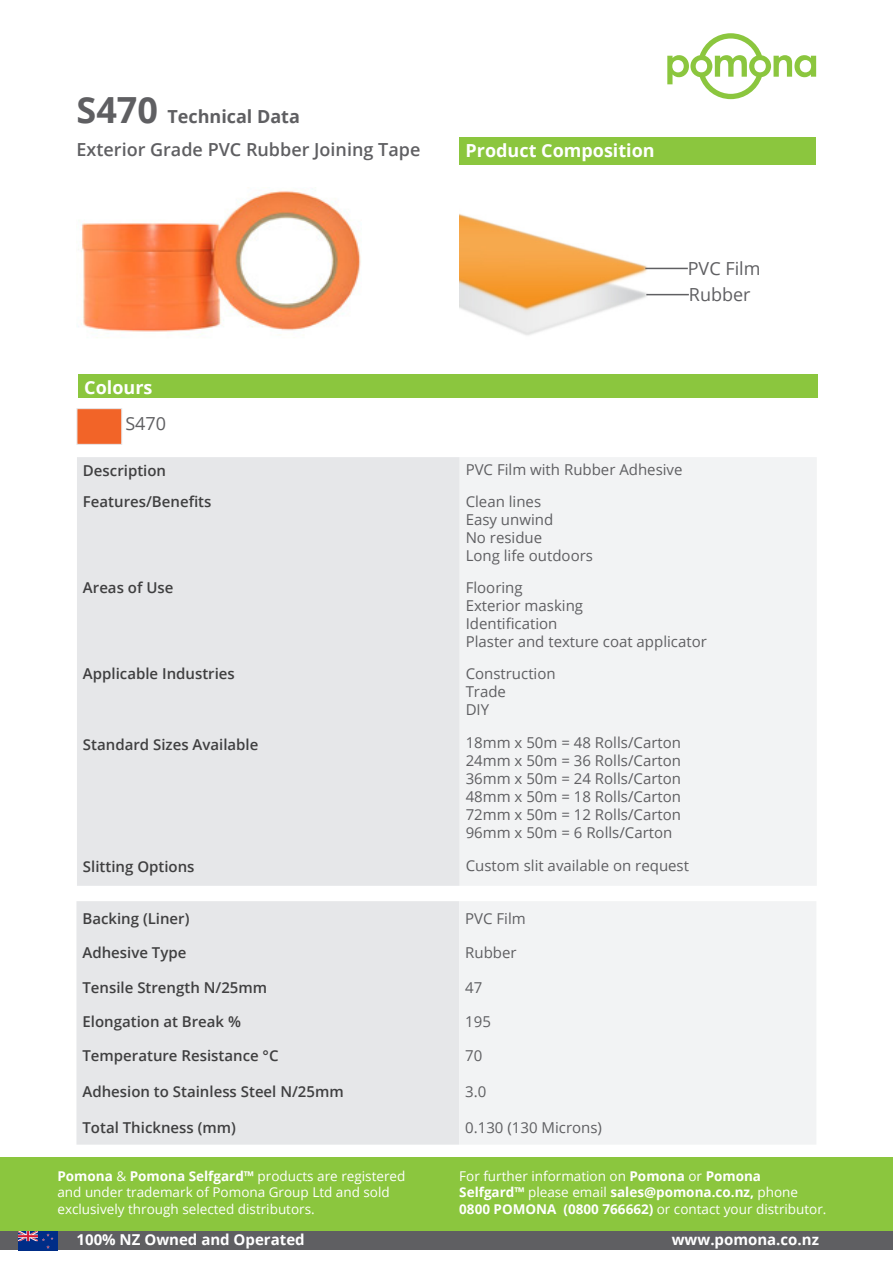
<style>
.page{position:relative;width:893px;height:1263px;background:#fff}
.page>*{position:absolute;margin:0;border:0;box-sizing:border-box;transform-origin:0 0}
.t1{font:600 18px "Open Sans";color:#5f5f62}
.t2{font:700 18px "Open Sans";color:#fff}
.t3{font:700 18px "Open Sans";color:#5f5f62}
.t4{font:18px "Open Sans";color:#5f5f62}
.t5{font:15px "Open Sans";color:#5f5f62}
.t6{font:600 15px "Open Sans";color:#3f3f40}
.t7{font:700 15px "Open Sans";color:#fff}
.t8{font:13.5px/16.2px "Open Sans";color:#fff}
.t9{font:700 13.5px "Open Sans";color:#fff}
.s1{font-size:36px}
.s2{font-weight:700}
.s3{font-weight:400}
</style>
<div class="page">
<div style="left:0;top:1158px;width:893px;height:74px;background:#8bc63e"></div>
<div style="left:77px;top:457px;width:383px;height:429px;background:#e6e7e9"></div>
<div style="left:460px;top:457px;width:357px;height:429px;background:#f2f3f4"></div>
<img style="left:459px;top:213px;width:193px;height:122px">
<div style="left:459px;top:137px;width:357px;height:28px;background:#8bc63e"></div>
<img style="left:77px;top:188px;width:284px;height:150px">
<div style="left:78px;top:375px;width:739px;height:23px;background:#8bc63e"></div>
<div style="left:77px;top:408px;width:45px;height:37px;background:#f26428;border:1px solid #e6e7e9"></div>
<hr style="left:645px;top:268px;width:43px;height:1px;background:#5f5f62">
<hr style="left:646px;top:294px;width:43px;height:1px;background:#5f5f62">
<div style="left:0;top:1232px;width:893px;height:18px;background:#5f5f62"></div>
<img style="left:18px;top:1232px;width:39px;height:18px">
<div style="left:76px;top:901px;width:383px;height:243px;background:#e6e7e9"></div>
<div style="left:459px;top:901px;width:357px;height:243px;background:#f2f3f4"></div>
<svg style="left:667px;top:33px;width:149px;height:66px"></svg>
<p class="t3" style="left:77px;top:104px;width:225px"><span class="s1">S470</span> Technical Data</p>
<p class="t1" style="left:77px;top:137px;width:345px">Exterior Grade PVC Rubber Joining Tape</p>
<p class="t2" style="left:466px;top:138px;width:191px">Product Composition</p>
<p class="t2" style="left:84px;top:375px;width:70px">Colours</p>
<p class="t4" style="left:125px;top:411px;width:42px">S470</p>
<p class="t4" style="left:688px;top:256px;width:74px">PVC Film</p>
<p class="t4" style="left:689px;top:282px;width:63px">Rubber</p>
<p class="t6" style="left:83px;top:460px;width:85px">Description</p>
<p class="t5" style="left:466px;top:459px;width:218px">PVC Film with Rubber Adhesive</p>
<p class="t6" style="left:83px;top:491px;width:130px">Features/Benefits</p>
<p class="t5" style="left:466px;top:491px;width:77px">Clean lines</p>
<p class="t5" style="left:466px;top:509px;width:89px">Easy unwind</p>
<p class="t5" style="left:466px;top:527px;width:78px">No residue</p>
<p class="t5" style="left:466px;top:545px;width:129px">Long life outdoors</p>
<p class="t6" style="left:83px;top:577px;width:92px">Areas of Use</p>
<p class="t5" style="left:466px;top:577px;width:58px">Flooring</p>
<p class="t5" style="left:466px;top:595px;width:119px">Exterior masking</p>
<p class="t5" style="left:466px;top:613px;width:93px">Identification</p>
<p class="t5" style="left:466px;top:631px;width:243px">Plaster and texture coat applicator</p>
<p class="t6" style="left:83px;top:664px;width:153px">Applicable Industries</p>
<p class="t5" style="left:466px;top:663px;width:92px">Construction</p>
<p class="t5" style="left:466px;top:681px;width:42px">Trade</p>
<p class="t5" style="left:466px;top:699px;width:25px">DIY</p>
<p class="t6" style="left:83px;top:734px;width:177px">Standard Sizes Available</p>
<p class="t5" style="left:466px;top:732px;width:217px">18mm x 50m = 48 Rolls/Carton</p>
<p class="t5" style="left:466px;top:750px;width:217px">24mm x 50m = 36 Rolls/Carton</p>
<p class="t5" style="left:466px;top:768px;width:217px">36mm x 50m = 24 Rolls/Carton</p>
<p class="t5" style="left:466px;top:786px;width:217px">48mm x 50m = 18 Rolls/Carton</p>
<p class="t5" style="left:466px;top:804px;width:217px">72mm x 50m = 12 Rolls/Carton</p>
<p class="t5" style="left:466px;top:822px;width:208px">96mm x 50m = 6 Rolls/Carton</p>
<p class="t6" style="left:83px;top:856px;width:113px">Slitting Options</p>
<p class="t5" style="left:466px;top:856px;width:225px">Custom slit available on request</p>
<p class="t6" style="left:82px;top:908px;width:109px">Backing (Liner)</p>
<p class="t5" style="left:465px;top:908px;width:62px">PVC Film</p>
<p class="t6" style="left:82px;top:942px;width:105px">Adhesive Type</p>
<p class="t5" style="left:465px;top:942px;width:53px">Rubber</p>
<p class="t6" style="left:82px;top:977px;width:186px">Tensile Strength N/25mm</p>
<p class="t5" style="left:465px;top:977px;width:19px">47</p>
<p class="t6" style="left:82px;top:1011px;width:160px">Elongation at Break %</p>
<p class="t5" style="left:465px;top:1011px;width:27px">195</p>
<p class="t6" style="left:82px;top:1045px;width:198px">Temperature Resistance °C</p>
<p class="t5" style="left:465px;top:1045px;width:19px">70</p>
<p class="t6" style="left:82px;top:1081px;width:263px">Adhesion to Stainless Steel N/25mm</p>
<p class="t5" style="left:465px;top:1081px;width:23px">3.0</p>
<p class="t6" style="left:82px;top:1117px;width:155px">Total Thickness (mm)</p>
<p class="t5" style="left:465px;top:1118px;width:138px">0.130 (130 Microns)</p>
<p class="t8" style="left:57px;top:1168px;width:349px"><span class="s2">Pomona</span> &amp; <span class="s2">Pomona Selfgard™</span> products are registered and under trademark of Pomona Group Ltd and sold</p>
<p class="t8" style="left:57px;top:1200px;width:259px">exclusively through selected distributors.</p>
<p class="t8" style="left:459px;top:1168px;width:303px">For further information on <span class="s2">Pomona</span> or <span class="s2">Pomona</span></p>
<p class="t9" style="left:459px;top:1183px;width:340px">Selfgard™ <span class="s3">please email</span> sales@pomona.co.nz, <span class="s3">phone</span></p>
<p class="t8" style="left:459px;top:1200px;width:369px"><span class="s2">0800 POMONA (0800 766662)</span> or contact your distributor.</p>
<p class="t7" style="left:77px;top:1229px;width:230px">100% NZ Owned and Operated</p>
<p class="t7" style="left:672px;top:1229px;width:149px">www.pomona.co.nz</p>
</div>
